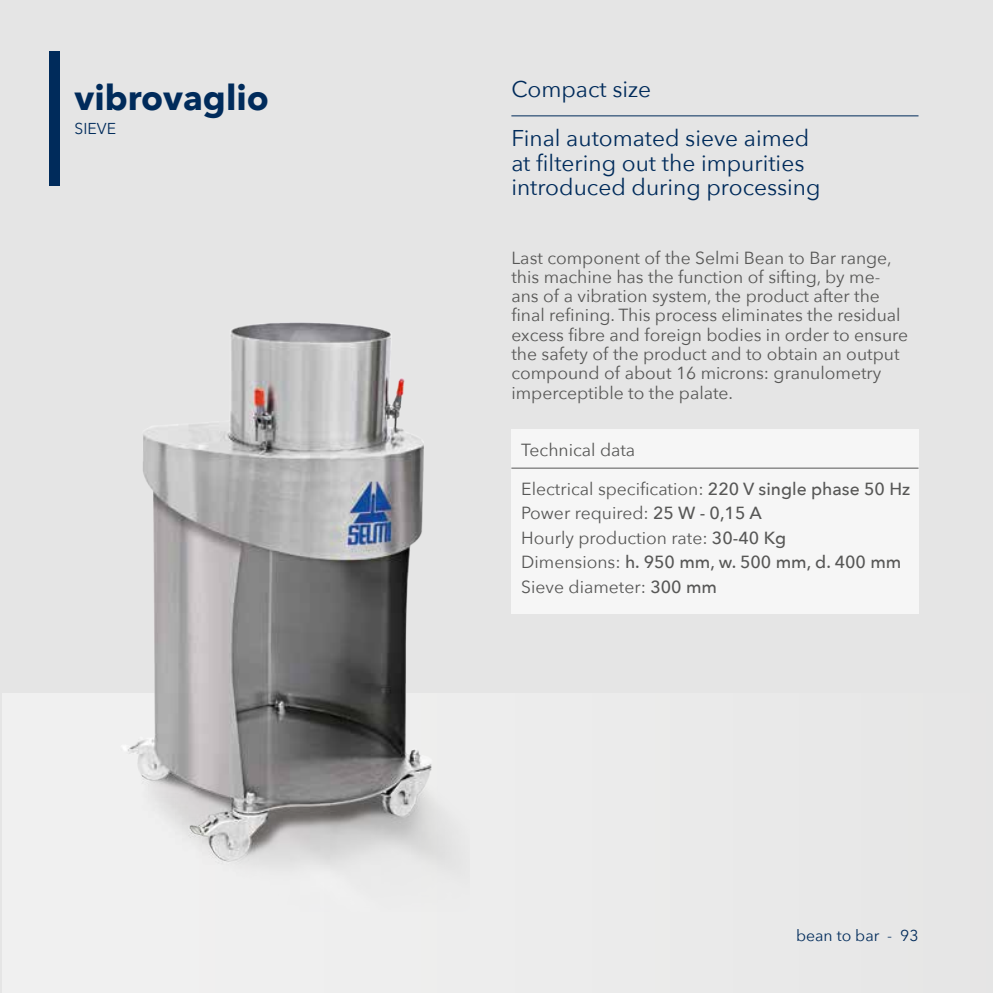
<style>
.page{position:relative;width:993px;height:993px;background:#fff}
.page>*{position:absolute;margin:0;border:0;box-sizing:border-box;transform-origin:0 0}
.t1{font:700 35px "Avenir Next";color:#002b5b}
.t2{font:22.75px/49px "Avenir Next";color:#002b5b}
.t3{font:17.5px/19.2px "Avenir Next";color:#575756}
.t4{font:15.75px "Avenir Next";color:#002b5b}
.s1{font-weight:500}
</style>
<div class="page">
<div style="left:0;top:0;width:992px;height:992px;background:#e5e5e5"></div>
<div style="left:0;top:693px;width:992px;height:299px;background:#ebebeb"></div>
<div style="left:511px;top:429px;width:407px;height:184px;background:#f6f6f6"></div>
<hr style="left:511px;top:467px;width:407px;height:1px;background:#575756">
<div style="left:49px;top:51px;width:11px;height:134px;background:#002b5b"></div>
<hr style="left:0;top:693px;width:1px;height:299px;background:#e5e5e5">
<img style="left:121px;top:322px;width:324px;height:540px">
<hr style="left:511px;top:115px;width:407px;height:1px;background:#002b5b">
<h1 class="t1" style="left:75px;top:67px;width:196px">vibrovaglio</h1>
<p class="t4" style="left:75px;top:115px;width:43px">SIEVE</p>
<h2 class="t2" style="left:511px;top:64px;width:299px">Compact size<br>Final automated sieve aimed</h2>
<h2 class="t2" style="left:511px;top:150px;width:310px;line-height:24.5px">at filtering out the impurities introduced during processing</h2>
<p class="t3" style="left:511px;top:247px;width:398px">Last component of the Selmi Bean to Bar range, this machine has the function of sifting, by me&shy;ans of a vibration system, the product after the final refining. This process eliminates the residual excess fibre and foreign bodies in order to ensure the safety of the product and to obtain an output compound of about 16 microns: granulometry imperceptible to the palate.</p>
<p class="t3" style="left:521px;top:439px;width:115px">Technical data</p>
<p class="t3" style="left:521px;top:475px;width:390px;line-height:24.5px">Electrical specification: <span class="s1">220 V single phase 50 Hz </span>Power required: <span class="s1">25 W - 0,15 A<br></span>Hourly production rate: <span class="s1">30-40 Kg<br></span>Dimensions: <span class="s1">h. 950 mm, w. 500 mm, d. 400 mm </span>Sieve diameter: <span class="s1">300 mm</span></p>
<p class="t4" style="left:796px;top:921px;width:124px">bean to bar - 93</p>
</div>
